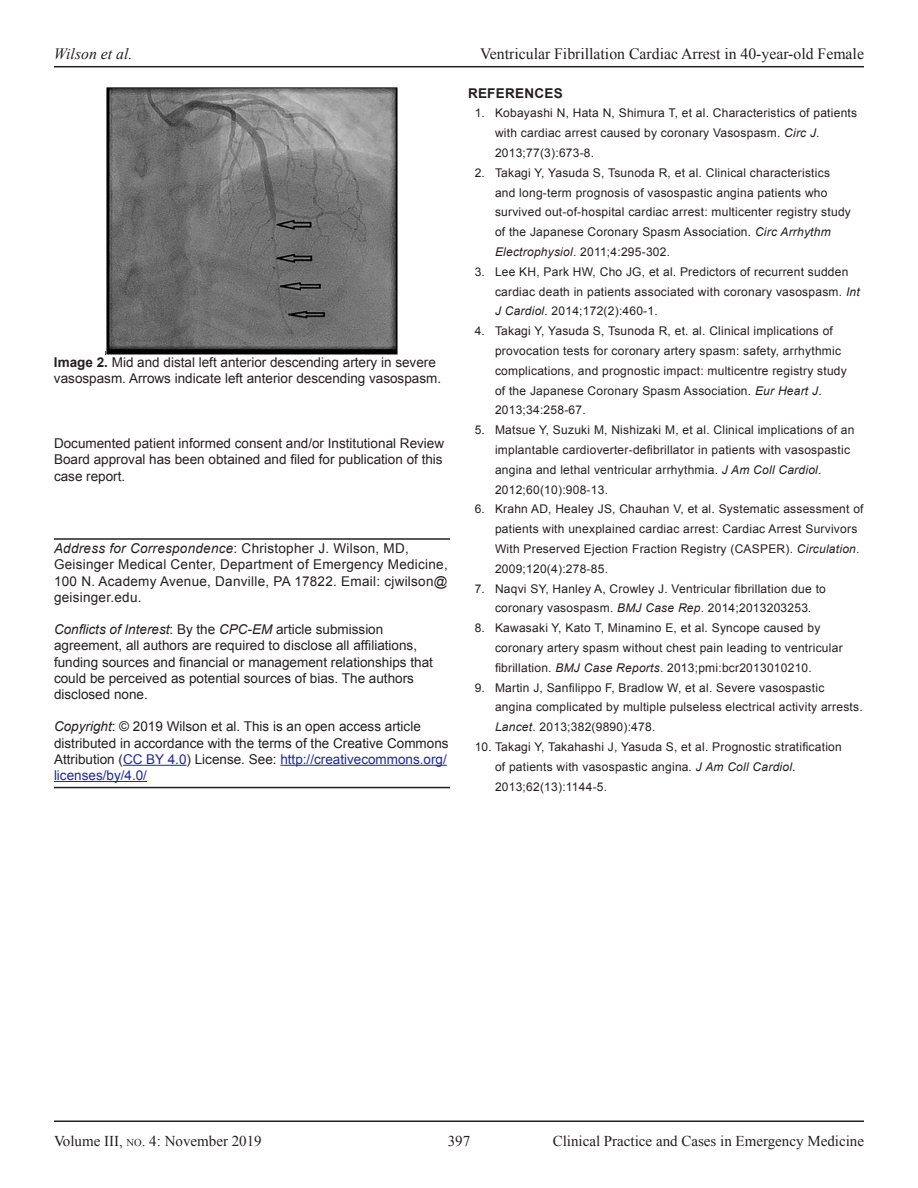
<style>
.page{position:relative;width:918px;height:1188px;background:#fff}
.page>*{position:absolute;margin:0;border:0;box-sizing:border-box;transform-origin:0 0}
.t1{font:15.75px "Times New Roman";color:#231f20}
.t2{font:italic 15.75px "Times New Roman";color:#231f20}
.t3{font:15px "Times New Roman";color:#231f20}
.t4{font:13.5px/16.2px "Arial";color:#231f20}
.t5{font:13.5px/16.2px "Arial";letter-spacing:.02em;color:#231f20}
.t6{font:700 13.5px "Arial";letter-spacing:.02em;color:#231f20}
.t7{font:12px/19.8px "Arial";letter-spacing:.02em;color:#231f20}
.s1{font-weight:700}
.s2{font-style:italic}
.s3{color:#1f2796}
.s4{font-size:10.5px}
</style>
<div class="page">
<hr style="left:54px;top:1120px;width:810px;height:2px;background:#231f20">
<hr style="left:54px;top:66px;width:810px;height:1px;background:#231f20">
<hr style="left:54px;top:538px;width:396px;height:2px;background:#231f20">
<hr style="left:123px;top:765px;width:64px;height:1px;background:#1f2796">
<hr style="left:280px;top:765px;width:167px;height:1px;background:#1f2796">
<hr style="left:54px;top:787px;width:396px;height:1px;background:#231f20">
<hr style="left:54px;top:781px;width:93px;height:1px;background:#1f2796">
<img style="left:106px;top:87px;width:292px;height:267px">
<h1 class="t2" style="left:54px;top:43px;width:80px">Wilson et al.</h1>
<h1 class="t1" style="left:480px;top:43px;width:385px">Ventricular Fibrillation Cardiac Arrest in 40-year-old Female</h1>
<p class="t4" style="left:54px;top:355px;width:389px"><span class="s1">Image 2.</span> Mid and distal left anterior descending artery in severe vasospasm. Arrows indicate left anterior descending vasospasm.</p>
<p class="t4" style="left:54px;top:436px;width:392px;text-align:justify">Documented patient informed consent and/or Institutional Review Board approval has been obtained and filed for publication of this case report.</p>
<p class="t5" style="left:54px;top:541px;width:395px"><span class="s2">Address for Correspondence</span>: Christopher J. Wilson, MD, Geisinger Medical Center, Department of Emergency Medicine, 100 N. Academy Avenue, Danville, PA 17822. Email: cjwilson@ geisinger.edu.</p>
<p class="t4" style="left:54px;top:622px;width:380px"><span class="s2">Conflicts of Interest</span>: By the <span class="s2">CPC-EM</span> article submission agreement, all authors are required to disclose all affiliations, funding sources and financial or management relationships that could be perceived as potential sources of bias. The authors disclosed none.</p>
<p class="t4" style="left:54px;top:719px;width:396px"><span class="s2">Copyright</span>: © 2019 Wilson et al. This is an open access article distributed in accordance with the terms of the Creative Commons Attribution (<span class="s3">CC BY 4.0</span>) License. See: <span class="s3">http://creativecommons.org/ licenses/by/4.0/</span></p>
<p class="t6" style="left:468px;top:84px;width:96px">REFERENCES</p>
<p class="t7" style="left:495px;top:103px;width:364px;text-indent:-20px">1. Kobayashi N, Hata N, Shimura T, et al. Characteristics of patients with cardiac arrest caused by coronary Vasospasm. <span class="s2">Circ J</span>.<br>2013;77(3):673-8.</p>
<p class="t7" style="left:495px;top:163px;width:357px;text-indent:-20px">2. Takagi Y, Yasuda S, Tsunoda R, et al. Clinical characteristics and long-term prognosis of vasospastic angina patients who survived out-of-hospital cardiac arrest: multicenter registry study of the Japanese Coronary Spasm Association. <span class="s2">Circ Arrhythm Electrophysiol</span>. 2011;4:295-302.</p>
<p class="t7" style="left:495px;top:262px;width:366px;text-indent:-20px">3. Lee KH, Park HW, Cho JG, et al. Predictors of recurrent sudden cardiac death in patients associated with coronary vasospasm. <span class="s2">Int<br>J Cardiol</span>. 2014;172(2):460-1.</p>
<p class="t7" style="left:495px;top:321px;width:353px;text-indent:-20px">4. Takagi Y, Yasuda S, Tsunoda R, et. al. Clinical implications of provocation tests for coronary artery spasm: safety, arrhythmic complications, and prognostic impact: multicentre registry study of the Japanese Coronary Spasm Association. <span class="s2">Eur Heart J</span>.<br>2013;34:258-67.</p>
<p class="t7" style="left:495px;top:420px;width:361px;text-indent:-20px">5. Matsue Y, Suzuki M, Nishizaki M, et al. Clinical implications of an implantable cardioverter-defibrillator in patients with vasospastic angina and lethal ventricular arrhythmia. <span class="s2">J Am Coll Cardiol</span>.<br>2012;60(10):908-13.</p>
<p class="t7" style="left:495px;top:499px;width:370px;text-indent:-20px">6. Krahn AD, Healey JS, Chauhan V, et al. Systematic assessment of patients with unexplained cardiac arrest: Cardiac Arrest Survivors With Preserved Ejection Fraction Registry (CASPER). <span class="s2">Circulation</span>.<br>2009;120(4):278-85.</p>
<p class="t7" style="left:475px;top:579px;width:353px;text-align:center">7. Naqvi SY, Hanley A, Crowley J. Ventricular fibrillation due to coronary vasospasm. <span class="s2">BMJ Case Rep</span>. 2014;2013203253<span class="s2">.</span></p>
<p class="t7" style="left:495px;top:618px;width:349px;text-indent:-20px">8. Kawasaki Y, Kato T, Minamino E, et al. Syncope caused by coronary artery spasm without chest pain leading to ventricular fibrillation. <span class="s2">BMJ Case Reports</span>. 2013;pmi:bcr2013010210.</p>
<p class="t7" style="left:495px;top:678px;width:369px;text-indent:-20px">9. Martin J, Sanfilippo F, Bradlow W, et al. Severe vasospastic angina complicated by multiple pulseless electrical activity arrests.<br><span class="s2">Lancet</span>. 2013;382(9890):478.</p>
<p class="t7" style="left:495px;top:737px;width:348px;text-indent:-20px">10. Takagi Y, Takahashi J, Yasuda S, et al. Prognostic stratification of patients with vasospastic angina<span class="s2">. J Am Coll Cardiol</span>.<br>2013;62(13):1144-5.</p>
<p class="t3" style="left:54px;top:1131px;width:209px">Volume III, <span class="s4">no</span>. 4: November 2019</p>
<p class="t3" style="left:448px;top:1131px;width:24px">397</p>
<p class="t3" style="left:553px;top:1131px;width:313px">Clinical Practice and Cases in Emergency Medicine</p>
</div>
